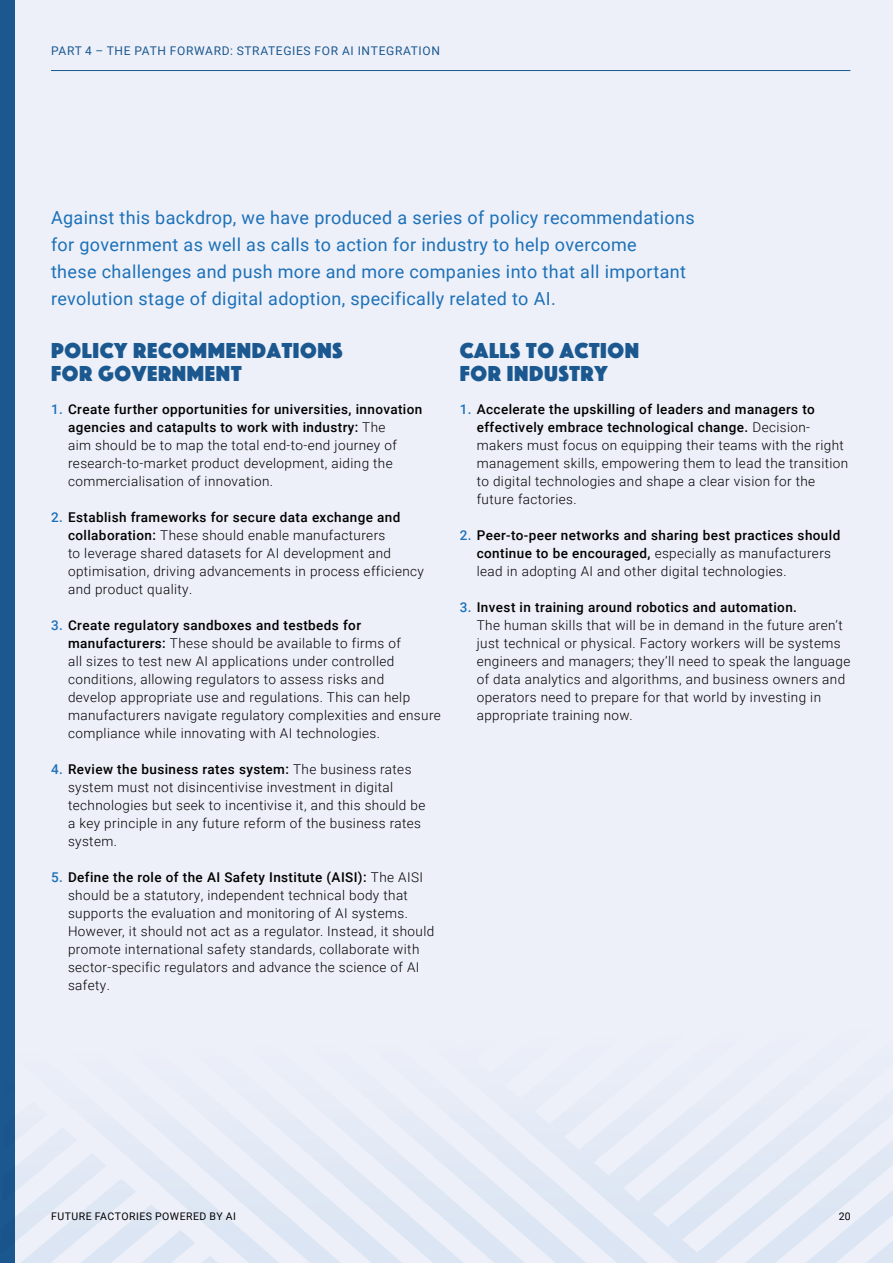
<style>
.page{position:relative;width:893px;height:1263px;background:#edf0f9}
.page>*{position:absolute;margin:0;border:0;box-sizing:border-box;transform-origin:0 0}
.t1{font:22.5px/22.5px "Phosphate Solid";letter-spacing:.03em;color:#1b588f}
.t2{font:18px/27px "Roboto";letter-spacing:.02em;color:#1d71b8}
.t3{font:300 13.5px/18px "Roboto";letter-spacing:.03em;color:#000}
.t4{font:500 13.5px/18px "Roboto";letter-spacing:.03em;color:#000}
.t5{font:12px "Roboto";letter-spacing:.055em;color:#1b588f}
.t6{font:10.5px "Roboto";letter-spacing:.045em;color:#000}
.s1{font-weight:500;color:#1d71b8}
.s2{font-weight:500}
.s3{color:#1d71b8}
.s4{font-weight:300}
</style>
<div class="page">
<hr style="left:51px;top:70px;width:799px;height:1px;background:#1b588f">
<div style="left:0;top:0;width:14px;height:1263px;background:#1b588f"></div>
<svg style="left:14px;top:1011px;width:879px;height:252px"></svg>
<p class="t5" style="left:51px;top:42px;width:390px">PART 4 – THE PATH FORWARD: STRATEGIES FOR AI INTEGRATION</p>
<p class="t2" style="left:51px;top:203px;width:645px">Against this backdrop, we have produced a series of policy recommendations for government as well as calls to action for industry to help overcome<br>these challenges and push more and more companies into that all important revolution stage of digital adoption, specifically related to AI.</p>
<h1 class="t1" style="left:460px;top:338px;width:181px">CALLS TO ACTION<br>FOR INDUSTRY</h1>
<p class="t3" style="left:477px;top:400px;width:373px;text-indent:-17px"><span class="s1">1.</span> <span class="s2">Accelerate the upskilling of leaders and managers to effectively embrace technological change.</span> Decision&shy;makers must focus on equipping their teams with the right management skills, empowering them to lead the transition to digital technologies and shape a clear vision for the future factories.</p>
<p class="t4" style="left:477px;top:526px;width:365px;text-indent:-17px"><span class="s3">2.</span> Peer-to-peer networks and sharing best practices should continue to be encouraged, <span class="s4">especially as manufacturers lead in adopting AI and other digital technologies.</span></p>
<p class="t3" style="left:477px;top:598px;width:375px;text-indent:-17px"><span class="s1">3.</span> <span class="s2">Invest in training around robotics and automation.<br></span>The human skills that will be in demand in the future aren’t just technical or physical. Factory workers will be systems engineers and managers; they’ll need to speak the language of data analytics and algorithms, and business owners and operators need to prepare for that world by investing in appropriate training now.</p>
<h1 class="t1" style="left:51px;top:338px;width:293px">POLICY RECOMMENDATIONS<br>FOR GOVERNMENT</h1>
<p class="t3" style="left:68px;top:400px;width:356px;text-indent:-17px"><span class="s1">1.</span> <span class="s2">Create further opportunities for universities, innovation agencies and catapults to work with industry:</span> The<br>aim should be to map the total end-to-end journey of research-to-market product development, aiding the commercialisation of innovation.</p>
<p class="t3" style="left:68px;top:508px;width:357px;text-indent:-17px"><span class="s1">2.</span> <span class="s2">Establish frameworks for secure data exchange and collaboration:</span> These should enable manufacturers<br>to leverage shared datasets for AI development and optimisation, driving advancements in process efficiency and product quality.</p>
<p class="t3" style="left:68px;top:616px;width:374px;text-indent:-17px"><span class="s1">3.</span> <span class="s2">Create regulatory sandboxes and testbeds for manufacturers:</span> These should be available to firms of<br>all sizes to test new AI applications under controlled conditions, allowing regulators to assess risks and<br>develop appropriate use and regulations. This can help manufacturers navigate regulatory complexities and ensure compliance while innovating with AI technologies.</p>
<p class="t3" style="left:68px;top:760px;width:359px;text-indent:-17px"><span class="s1">4.</span> <span class="s2">Review the business rates system:</span> The business rates system must not disincentivise investment in digital technologies but seek to incentivise it, and this should be a key principle in any future reform of the business rates system.</p>
<p class="t3" style="left:68px;top:868px;width:368px;text-indent:-17px"><span class="s1">5.</span> <span class="s2">Define the role of the AI Safety Institute (AISI):</span> The AISI should be a statutory, independent technical body that supports the evaluation and monitoring of AI systems.<br>However, it should not act as a regulator. Instead, it should promote international safety standards, collaborate with sector-specific regulators and advance the science of AI safety.</p>
<p class="t6" style="left:43px;top:1209px;width:14px">20</p>
<p class="t6" style="left:51px;top:1209px;width:186px">FUTURE FACTORIES POWERED BY AI</p>
<p class="t6" style="left:839px;top:1209px;width:13px">20</p>
</div>
